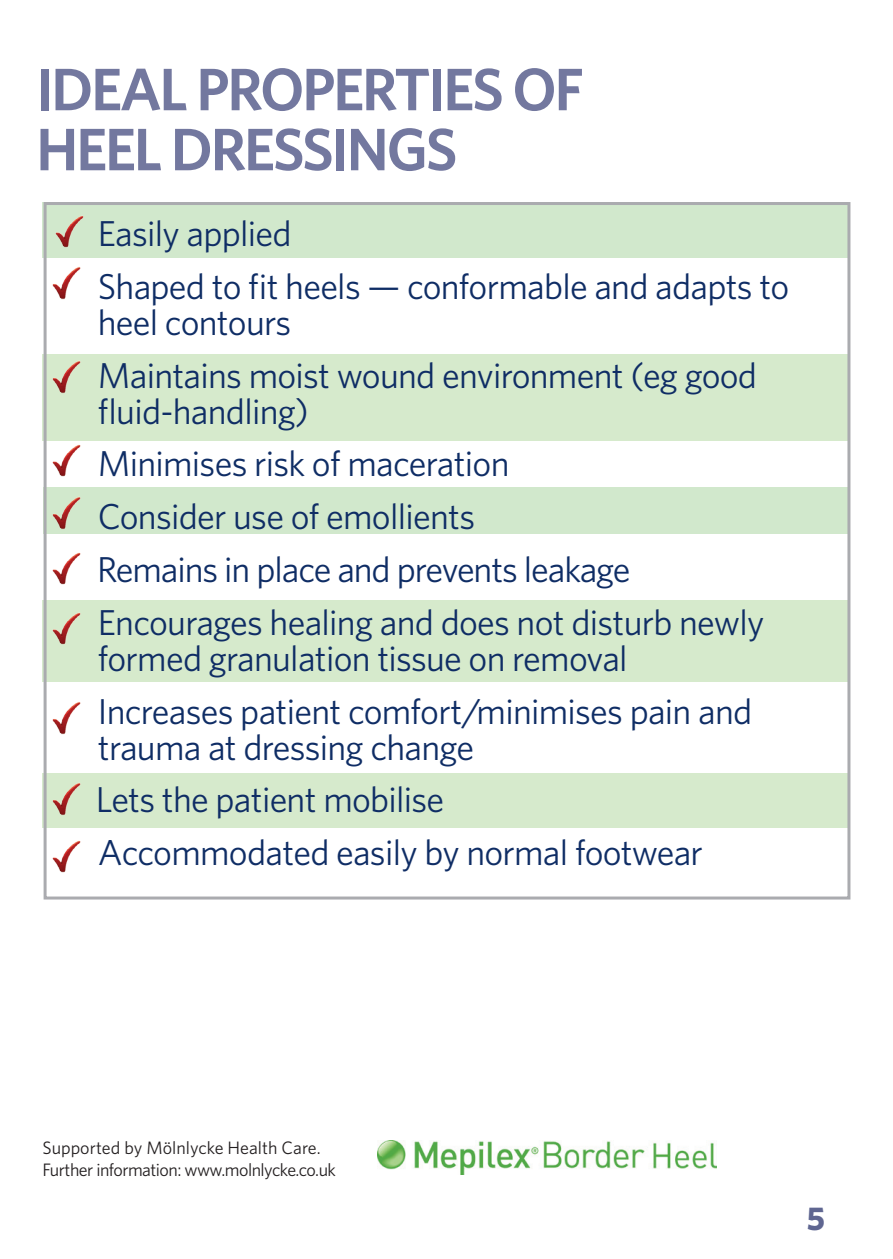
<style>
.page{position:relative;width:893px;height:1259px;background:#fff}
.page>*{position:absolute;margin:0;border:0;box-sizing:border-box;transform-origin:0 0}
.t1{font:600 60px/60px "Whitney";letter-spacing:-.04em;color:#73789f}
.t2{font:36px/52.8px "Whitney";letter-spacing:-.02em;color:#0f2d65}
.t3{font:700 33px "Whitney";color:#5f6691}
.t4{font:18px/21.6px "Whitney";letter-spacing:-.03em;color:#231f20}
</style>
<div class="page">
<div style="left:44px;top:487px;width:805px;height:47px;background:#d1e8cc"></div>
<div style="left:43px;top:773px;width:805px;height:54px;background:#d6eacc"></div>
<div style="left:43px;top:354px;width:805px;height:87px;background:#d6eacc"></div>
<div style="left:43px;top:600px;width:805px;height:82px;background:#d6eacc"></div>
<div style="left:43px;top:202px;width:805px;height:55px;background:#d1e8cc"></div>
<div style="left:44px;top:202px;width:806px;height:697px;border:3px solid #aaabaf"></div>
<img style="left:52px;top:613px;width:29px;height:32px">
<img style="left:55px;top:215px;width:29px;height:33px">
<img style="left:52px;top:702px;width:29px;height:33px">
<img style="left:52px;top:497px;width:29px;height:32px">
<img style="left:52px;top:444px;width:29px;height:33px">
<img style="left:52px;top:552px;width:29px;height:33px">
<img style="left:52px;top:361px;width:29px;height:32px">
<img style="left:52px;top:267px;width:29px;height:33px">
<img style="left:378px;top:1140px;width:338px;height:34px">
<img style="left:52px;top:783px;width:29px;height:32px">
<img style="left:52px;top:840px;width:29px;height:33px">
<h1 class="t1" style="left:36px;top:58px;width:549px">IDEAL PROPERTIES OF<br>HEEL DRESSINGS</h1>
<p class="t2" style="left:98px;top:206px;width:693px">Easily applied<br>Shaped to fit heels — conformable and adapts to</p>
<p class="t2" style="left:98px;top:295px;width:661px">heel contours<br>Maintains moist wound environment (eg good</p>
<p class="t2" style="left:97px;top:384px;width:669px">fluid-handling)<br>Minimises risk of maceration<br>Consider use of emollients<br>Remains in place and prevents leakage<br>Encourages healing and does not disturb newly</p>
<p class="t2" style="left:98px;top:631px;width:656px">formed granulation tissue on removal<br>Increases patient comfort/minimises pain and</p>
<p class="t2" style="left:96px;top:720px;width:609px">trauma at dressing change<br>Lets the patient mobilise<br>Accommodated easily by normal footwear</p>
<p class="t4" style="left:43px;top:1137px;width:295px">Supported by Mölnlycke Health Care.<br>Further information: www.molnlycke.co.uk</p>
<p class="t3" style="left:807px;top:1198px;width:20px">5</p>
</div>
